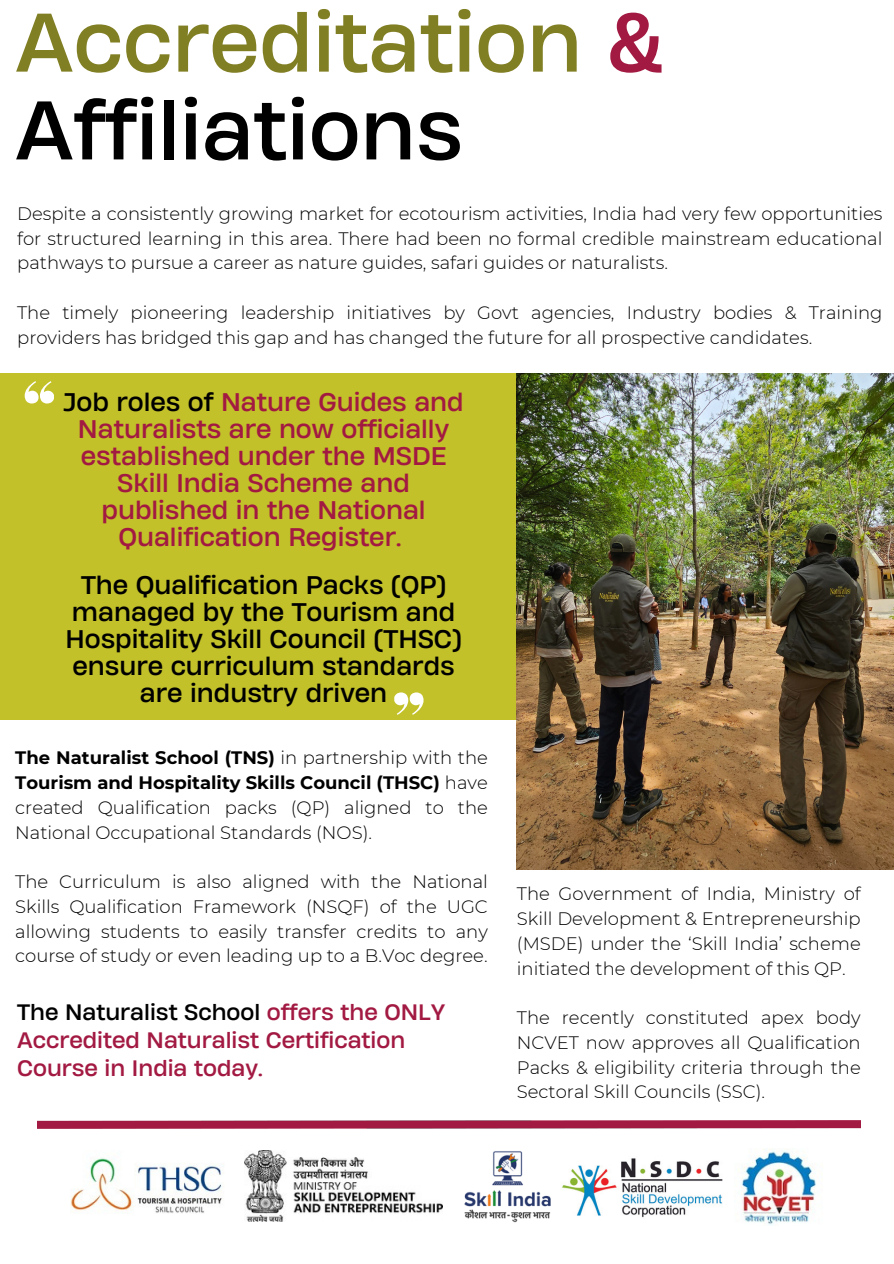
<style>
.page{position:relative;width:894px;height:1264px;background:#fff}
.page>*{position:absolute;margin:0;border:0;box-sizing:border-box;transform-origin:0 0}
.t1{font:78px/87.8px "Heading Now 74";color:#817f24}
.t2{font:24px/27px "Heading Now 74";color:#a21942;text-align:center}
.t3{font:24px/27px "Heading Now 74";color:#000;text-align:center}
.t4{font:21px/28.2px "Heading Now 74";color:#a21942}
.t5{font:300 18px/24.8px "Montserrat";color:#000;text-align:justify}
.s1{color:#a21942}
.s2{color:#000}
.s3{font-weight:700}
</style>
<div class="page">
<img style="left:245px;top:1150px;width:197px;height:71px">
<img style="left:464px;top:1151px;width:87px;height:72px">
<img style="left:70px;top:1158px;width:154px;height:55px">
<img style="left:562px;top:1158px;width:161px;height:60px">
<img style="left:738px;top:1148px;width:78px;height:77px">
<div style="left:0;top:373px;width:540px;height:347px;background:#c2c129"></div>
<svg style="left:25px;top:381px;width:29px;height:22px"></svg>
<img style="left:37px;top:1120px;width:823px;height:7px">
<svg style="left:394px;top:692px;width:29px;height:23px"></svg>
<img style="left:516px;top:373px;width:377px;height:497px">
<p class="t1" style="left:15px;top:-3px;width:648px">Accreditation <span class="s1">&amp;<br></span><span class="s2">Affiliations</span></p>
<p class="t5" style="left:17px;top:201px;width:866px">Despite a consistently growing market for ecotourism activities, India had very few opportunities for structured learning in this area. There had been no formal credible mainstream educational pathways to pursue a career as nature guides, safari guides or naturalists.</p>
<p class="t5" style="left:17px;top:300px;width:866px">The timely pioneering leadership initiatives by Govt agencies, Industry bodies &amp; Training providers has bridged this gap and has changed the future for all prospective candidates.</p>
<p class="t2" style="left:63px;top:388px;width:401px"><span class="s2">Job roles of</span> Nature Guides and<br>Naturalists are now officially established under the MSDE<br>Skill India Scheme and published in the National<br>Qualification Register.</p>
<p class="t3" style="left:65px;top:571px;width:398px">The Qualification Packs (QP) managed by the Tourism and<br>Hospitality Skill Council (THSC) ensure curriculum standards are industry driven</p>
<p class="t5" style="left:15px;top:745px;width:474px"><span class="s3">The Naturalist School (TNS)</span> in partnership with the <span class="s3">Tourism and Hospitality Skills Council (THSC)</span> have created Qualification packs (QP) aligned to the National Occupational Standards (NOS).</p>
<h3 class="t5" style="left:15px;top:869px;width:474px">The Curriculum is also aligned with the National Skills Qualification Framework (NSQF) of the UGC allowing students to easily transfer credits to any course of study or even leading up to a B.Voc degree.</h3>
<p class="t4" style="left:17px;top:997px;width:430px"><span class="s2">The Naturalist School</span> offers the ONLY<br>Accredited Naturalist Certification<br>Course in India today.</p>
<p class="t5" style="left:516px;top:881px;width:345px">The Government of India, Ministry of Skill Development &amp; Entrepreneurship (MSDE) under the ‘Skill India’ scheme initiated the development of this QP.</p>
<p class="t5" style="left:516px;top:1005px;width:345px">The recently constituted apex body NCVET now approves all Qualification Packs &amp; eligibility criteria through the Sectoral Skill Councils (SSC).</p>
</div>
